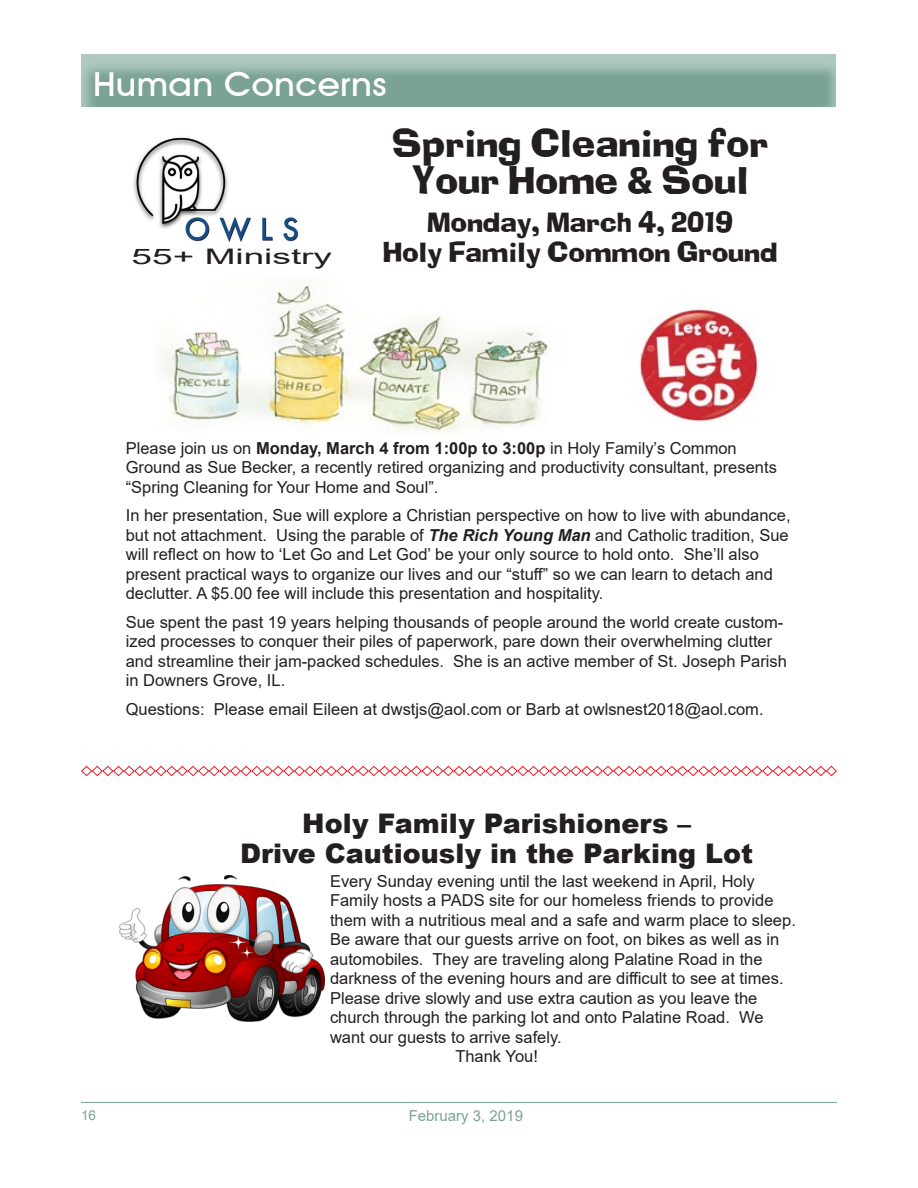
<style>
.page{position:relative;width:918px;height:1188px;background:#fff}
.page>*{position:absolute;margin:0;border:0;box-sizing:border-box;transform-origin:0 0}
.t1{font:37.5px/37.5px "Ad Lib";color:#231f20;text-align:center}
.t2{font:500 33px "Avant Garde IT Cby BT";letter-spacing:.01em;color:#fff;scale:1.1 1}
.t3{font:900 27px/30px "Arial";color:#231f20;text-align:center}
.t4{font:27px/30px "Ad Lib";color:#231f20;text-align:center}
.t5{font:21.45px "Arial";color:#231f20;scale:1.73 1}
.t6{font:16.5px/19.5px "Arial";color:#231f20}
.t7{font:15px "Arial";color:#7aa295}
.t8{font:13.5px "Arial";color:#7aa295}
.s1{font-weight:700}
.s2{font-weight:700;font-style:italic}
</style>
<div class="page">
<hr style="left:81px;top:1102px;width:756px;height:1px;background:#7aa295">
<div style="left:66px;top:40px;width:771px;height:68px;background:#fff;opacity:.96"></div>
<img style="left:133px;top:137px;width:166px;height:105px">
<img style="left:159px;top:278px;width:599px;height:155px">
<img style="left:119px;top:876px;width:206px;height:145px">
<svg style="left:81px;top:765px;width:756px;height:12px"></svg>
<h2 class="t2" style="left:93px;top:65px;width:268px">Human Concerns</h2>
<h3 class="t5" style="left:132px;top:242px;width:117px">55+ Ministry</h3>
<h1 class="t1" style="left:392px;top:128px;width:377px">Spring Cleaning for<br>Your Home &amp; Soul</h1>
<h3 class="t4" style="left:383px;top:210px;width:396px">Monday, March 4, 2019<br>Holy Family Common Ground</h3>
<p class="t6" style="left:126px;top:438px;width:653px">Please join us on <span class="s1">Monday, March 4 from 1:00p to 3:00p</span> in Holy Family’s Common<br>Ground as Sue Becker, a recently retired organizing and productivity consultant, presents “Spring Cleaning for Your Home and Soul”.</p>
<p class="t6" style="left:126px;top:506px;width:666px">In her presentation, Sue will explore a Christian perspective on how to live with abundance, but not attachment. Using the parable of <span class="s2">The Rich Young Man</span> and Catholic tradition, Sue will reflect on how to ‘Let Go and Let God’ be your only source to hold onto. She’ll also present practical ways to organize our lives and our “stuff” so we can learn to detach and declutter. A $5.00 fee will include this presentation and hospitality.</p>
<p class="t6" style="left:126px;top:612px;width:663px">Sue spent the past 19 years helping thousands of people around the world create custom&shy;ized processes to conquer their piles of paperwork, pare down their overwhelming clutter and streamline their jam-packed schedules. She is an active member of St. Joseph Parish in Downers Grove, IL.</p>
<p class="t6" style="left:126px;top:699px;width:639px">Questions: Please email Eileen at dwstjs@aol.com or Barb at owlsnest2018@aol.com.</p>
<h3 class="t3" style="left:240px;top:807px;width:515px">Holy Family Parishioners –<br>Drive Cautiously in the Parking Lot</h3>
<p class="t6" style="left:330px;top:871px;width:426px">Every Sunday evening until the last weekend in April, Holy</p>
<p class="t6" style="left:330px;top:891px;width:445px">Family hosts a PADS site for our homeless friends to provide</p>
<p class="t6" style="left:330px;top:910px;width:467px">them with a nutritious meal and a safe and warm place to sleep.</p>
<p class="t6" style="left:330px;top:930px;width:451px">Be aware that our guests arrive on foot, on bikes as well as in</p>
<p class="t6" style="left:330px;top:949px;width:434px">automobiles. They are traveling along Palatine Road in the</p>
<p class="t6" style="left:330px;top:969px;width:455px">darkness of the evening hours and are difficult to see at times.</p>
<p class="t6" style="left:330px;top:988px;width:429px">Please drive slowly and use extra caution as you leave the</p>
<p class="t6" style="left:330px;top:1008px;width:435px">church through the parking lot and onto Palatine Road. We</p>
<p class="t6" style="left:330px;top:1027px;width:233px">want our guests to arrive safely.</p>
<p class="t6" style="left:455px;top:1047px;width:84px">Thank You!</p>
<p class="t8" style="left:81px;top:1105px;width:17px">16</p>
<p class="t7" style="left:409px;top:1105px;width:116px">February 3, 2019</p>
</div>
